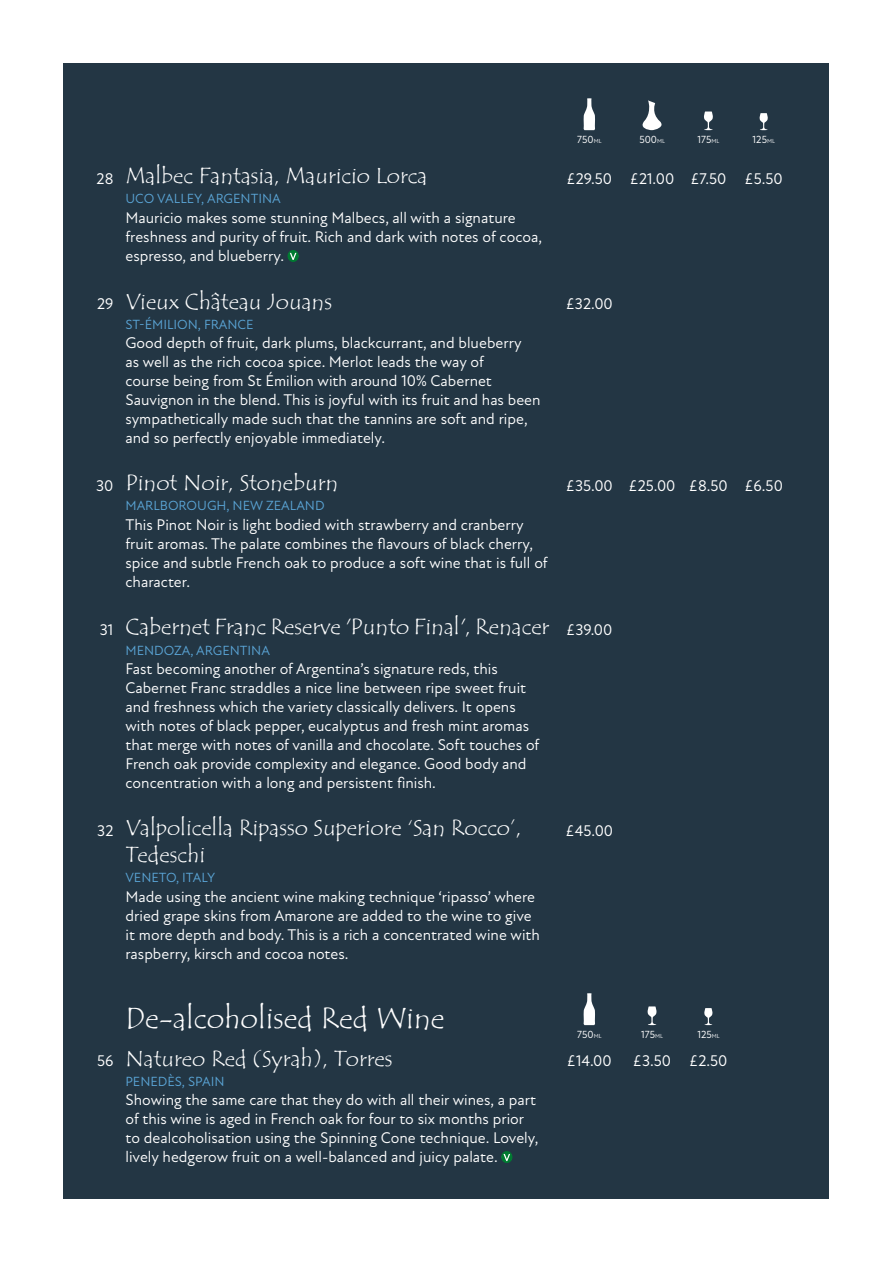
<style>
.page{position:relative;width:893px;height:1263px;background:#fff}
.page>*{position:absolute;margin:0;border:0;box-sizing:border-box;transform-origin:0 0}
.Section_header{font:30px "Tempus Sans ITC";color:#fff}
.Wine_name{font:22.5px/27px "Tempus Sans ITC";color:#fff}
.Tasting_note{font:15.75px/18.9px "Atten New";color:#fff}
.Wine_price{font:15.75px "Atten New";color:#fff}
.Wine_origin{font:13.5px "Atten New";color:#5aa4d5}
.Wine_price-2{font:10.5px "Atten New";color:#fff}
.s1{font-size:6px}
</style>
<div class="page">
<div style="left:64px;top:64px;width:765px;height:1135px;background:#233644"></div>
<svg style="left:583px;top:98px;width:12px;height:32px"></svg>
<svg style="left:642px;top:100px;width:20px;height:30px"></svg>
<svg style="left:704px;top:112px;width:9px;height:18px"></svg>
<svg style="left:759px;top:113px;width:9px;height:17px"></svg>
<svg style="left:287px;top:250px;width:12px;height:12px"></svg>
<svg style="left:583px;top:993px;width:12px;height:32px"></svg>
<svg style="left:647px;top:1006px;width:10px;height:19px"></svg>
<svg style="left:704px;top:1008px;width:9px;height:17px"></svg>
<svg style="left:501px;top:1151px;width:11px;height:12px"></svg>
<p class="Wine_price" style="left:97px;top:169px;width:18px">28</p>
<p class="Wine_name" style="left:125px;top:163px;width:303px">Malbec Fantasia, Mauricio Lorca</p>
<p class="Wine_origin" style="left:125px;top:191px;width:157px">UCO VALLEY, ARGENTINA</p>
<p class="Tasting_note" style="left:125px;top:209px;width:418px">Mauricio makes some stunning Malbecs, all with a signature freshness and purity of fruit. Rich and dark with notes of cocoa, espresso, and blueberry.</p>
<p class="Wine_price" style="left:97px;top:294px;width:18px">29</p>
<p class="Wine_name" style="left:125px;top:288px;width:208px">Vieux Château Jouans</p>
<p class="Wine_origin" style="left:125px;top:316px;width:130px">ST-ÉMILION, FRANCE</p>
<p class="Tasting_note" style="left:125px;top:334px;width:417px">Good depth of fruit, dark plums, blackcurrant, and blueberry<br>as well as the rich cocoa spice. Merlot leads the way of<br>course being from St Émilion with around 10% Cabernet Sauvignon in the blend. This is joyful with its fruit and has been sympathetically made such that the tannins are soft and ripe, and so perfectly enjoyable immediately.</p>
<p class="Wine_price" style="left:96px;top:476px;width:19px">30</p>
<p class="Wine_name" style="left:125px;top:470px;width:214px">Pinot Noir, Stoneburn</p>
<p class="Wine_origin" style="left:125px;top:498px;width:201px">MARLBOROUGH, NEW ZEALAND</p>
<p class="Tasting_note" style="left:125px;top:516px;width:424px">This Pinot Noir is light bodied with strawberry and cranberry fruit aromas. The palate combines the flavours of black cherry, spice and subtle French oak to produce a soft wine that is full of character.</p>
<p class="Wine_price" style="left:100px;top:620px;width:15px">31</p>
<p class="Wine_name" style="left:125px;top:614px;width:425px">Cabernet Franc Reserve 'Punto Final', Renacer</p>
<p class="Wine_origin" style="left:125px;top:642px;width:146px">MENDOZA, ARGENTINA</p>
<p class="Tasting_note" style="left:125px;top:660px;width:415px">Fast becoming another of Argentina’s signature reds, this Cabernet Franc straddles a nice line between ripe sweet fruit and freshness which the variety classically delivers. It opens with notes of black pepper, eucalyptus and fresh mint aromas that merge with notes of vanilla and chocolate. Soft touches of French oak provide complexity and elegance. Good body and concentration with a long and persistent finish.</p>
<p class="Wine_price" style="left:97px;top:821px;width:18px">32</p>
<p class="Wine_name" style="left:125px;top:815px;width:397px">Valpolicella Ripasso Superiore ‘San Rocco’,<br>Tedeschi</p>
<p class="Wine_origin" style="left:125px;top:870px;width:91px">VENETO, ITALY</p>
<p class="Tasting_note" style="left:125px;top:887px;width:416px">Made using the ancient wine making technique ‘ripasso’ where dried grape skins from Amarone are added to the wine to give it more depth and body. This is a rich a concentrated wine with raspberry, kirsch and cocoa notes.</p>
<p class="Section_header" style="left:125px;top:999px;width:321px">De-alcoholised Red Wine</p>
<p class="Wine_price" style="left:97px;top:1051px;width:18px">56</p>
<p class="Wine_name" style="left:125px;top:1045px;width:268px">Natureo Red (Syrah), Torres</p>
<p class="Wine_origin" style="left:125px;top:1073px;width:101px">PENEDÈS, SPAIN</p>
<p class="Tasting_note" style="left:125px;top:1091px;width:414px">Showing the same care that they do with all their wines, a part of this wine is aged in French oak for four to six months prior to dealcoholisation using the Spinning Cone technique. Lovely, lively hedgerow fruit on a well-balanced and juicy palate.</p>
<p class="Wine_price-2" style="left:577px;top:133px;width:26px">750<span class="s1">ML</span></p>
<p class="Wine_price-2" style="left:639px;top:133px;width:27px">500<span class="s1">ML</span></p>
<p class="Wine_price-2" style="left:698px;top:133px;width:23px">175<span class="s1">ML</span></p>
<p class="Wine_price-2" style="left:753px;top:133px;width:24px">125<span class="s1">ML</span></p>
<p class="Wine_price" style="left:567px;top:169px;width:47px">£29.50</p>
<p class="Wine_price" style="left:630px;top:169px;width:46px">£21.00</p>
<p class="Wine_price" style="left:690px;top:169px;width:37px">£7.50</p>
<p class="Wine_price" style="left:745px;top:169px;width:40px">£5.50</p>
<p class="Wine_price" style="left:566px;top:294px;width:48px">£32.00</p>
<p class="Wine_price" style="left:566px;top:476px;width:48px">£35.00</p>
<p class="Wine_price" style="left:629px;top:476px;width:48px">£25.00</p>
<p class="Wine_price" style="left:689px;top:476px;width:40px">£8.50</p>
<p class="Wine_price" style="left:744px;top:476px;width:40px">£6.50</p>
<p class="Wine_price" style="left:566px;top:620px;width:48px">£39.00</p>
<p class="Wine_price" style="left:565px;top:821px;width:49px">£45.00</p>
<p class="Wine_price-2" style="left:577px;top:1028px;width:26px">750<span class="s1">ML</span></p>
<p class="Wine_price-2" style="left:641px;top:1028px;width:23px">175<span class="s1">ML</span></p>
<p class="Wine_price-2" style="left:697px;top:1028px;width:24px">125<span class="s1">ML</span></p>
<p class="Wine_price" style="left:567px;top:1051px;width:46px">£14.00</p>
<p class="Wine_price" style="left:633px;top:1051px;width:40px">£3.50</p>
<p class="Wine_price" style="left:689px;top:1051px;width:40px">£2.50</p>
</div>
